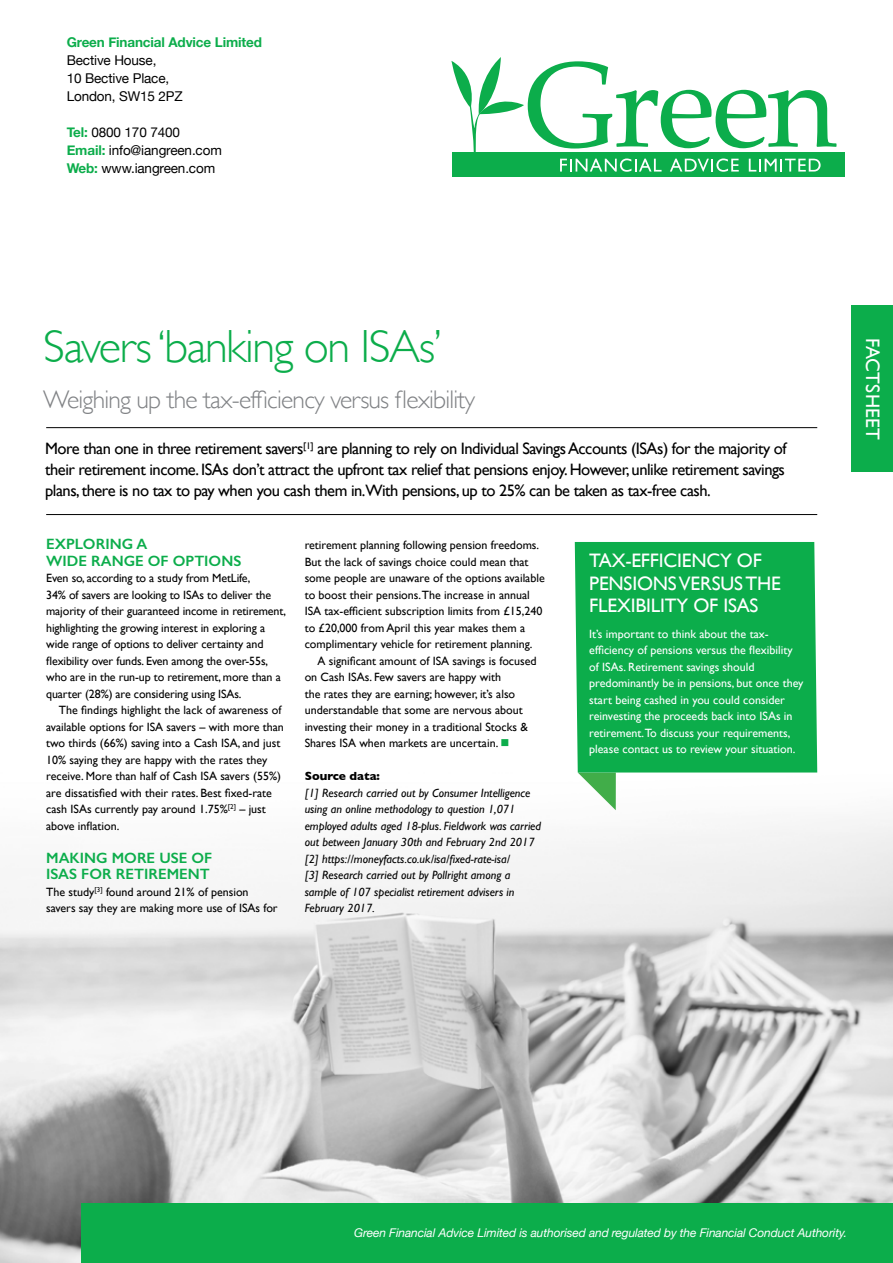
<style>
.page{position:relative;width:893px;height:1263px;background:#fff}
.page>*{position:absolute;margin:0;border:0;box-sizing:border-box;transform-origin:0 0}
.t1{font:300 46.5px "Gill Sans";letter-spacing:-.03em;color:#0cad4b}
.t2{font:300 25.5px "Gill Sans";letter-spacing:-.03em;color:#808285}
.t3{font:19.5px/22.5px "Gill Sans";letter-spacing:-.01em;color:#fff}
.t4{font:19.5px "Gill Sans";letter-spacing:.01em;color:#fff}
.t5{font:16.5px/21px "Gill Sans";letter-spacing:-.03em;color:#000;text-align:justify}
.t6{font:600 15px/16.5px "Gill Sans";color:#0cad4b}
.t7{font:13.5px/18px "Helvetica Neue";letter-spacing:-.01em;color:#000}
.t8{font:700 13.5px "Helvetica Neue";letter-spacing:-.01em;color:#0cad4b}
.t9{font:12px/16.5px "Gill Sans";color:#000}
.t10{font:italic 12px/16.5px "Gill Sans";color:#000}
.t11{font:12px/16.5px "Gill Sans";color:#fff}
.t12{font:italic 12px "Helvetica Neue";letter-spacing:-.01em;color:#fff}
.t13{font:700 12px "Gill Sans";color:#000}
.s1{font-weight:700;color:#0cad4b}
.s2{color:#0cad4b}
</style>
<div class="page">
<img style="left:0;top:756px;width:893px;height:507px">
<hr style="left:46px;top:514px;width:771px;height:1px;background:#000">
<hr style="left:46px;top:427px;width:771px;height:1px;background:#000">
<svg style="left:578px;top:772px;width:38px;height:38px"></svg>
<div style="left:575px;top:542px;width:242px;height:230px;background:#0cad4b"></div>
<div style="left:851px;top:306px;width:42px;height:166px;background:#0cad4b"></div>
<div style="left:81px;top:1203px;width:812px;height:60px;background:#0cad4b"></div>
<div style="left:452px;top:152px;width:393px;height:24px;background:#0cad4b"></div>
<svg style="left:451px;top:57px;width:385px;height:115px"></svg>
<p class="t8" style="left:67px;top:34px;width:197px">Green Financial Advice Limited</p>
<p class="t7" style="left:67px;top:51px;width:118px">Bective House,<br>10 Bective Place,<br>London, SW15 2PZ</p>
<p class="t7" style="left:67px;top:123px;width:157px"><span class="s1">Tel:</span> 0800 170 7400<br><span class="s1">Email:</span> info@iangreen.com<br><span class="s1">Web:</span> www.iangreen.com</p>
<h1 class="t1" style="left:43px;top:320px;width:400px">Savers ‘banking on ISAs’</h1>
<h2 class="t2" style="left:43px;top:385px;width:433px">Weighing up the tax-efficiency versus flexibility</h2>
<p class="t5" style="left:45px;top:438px;width:743px">More than one in three retirement savers<sup>[1]</sup> are planning to rely on Individual Savings Accounts (ISAs) for the majority of their retirement income. ISAs don’t attract the upfront tax relief that pensions enjoy. However, unlike retirement savings plans, there is no tax to pay when you cash them in.With pensions, up to 25% can be taken as tax-free cash.</p>
<p class="t6" style="left:46px;top:536px;width:197px">EXPLORING A<br>WIDE RANGE OF OPTIONS</p>
<p class="t9" style="left:46px;top:570px;width:241px">Even so, according to a study from MetLife,<br>34% of savers are looking to ISAs to deliver the majority of their guaranteed income in retirement, highlighting the growing interest in exploring a wide range of options to deliver certainty and flexibility over funds. Even among the over-55s, who are in the run-up to retirement, more than a quarter (28%) are considering using ISAs.</p>
<p class="t9" style="left:46px;top:702px;width:239px;text-indent:13px">The findings highlight the lack of awareness of available options for ISA savers – with more than two thirds (66%) saving into a Cash ISA, and just 10% saying they are happy with the rates they receive. More than half of Cash ISA savers (55%) are dissatisfied with their rates. Best fixed-rate cash ISAs currently pay around 1.75%<sup>[2]</sup> – just above inflation.</p>
<p class="t6" style="left:46px;top:849px;width:168px">MAKING MORE USE OF<br>ISAS FOR RETIREMENT</p>
<p class="t9" style="left:46px;top:883px;width:233px">The study<sup>[3]</sup> found around 21% of pension savers say they are making more use of ISAs for</p>
<p class="t9" style="left:305px;top:537px;width:242px">retirement planning following pension freedoms.<br>But the lack of savings choice could mean that some people are unaware of the options available to boost their pensions.The increase in annual ISA tax-efficient subscription limits from £15,240 to £20,000 from April this year makes them a complimentary vehicle for retirement planning.</p>
<p class="t9" style="left:305px;top:652px;width:234px;text-indent:13px">A significant amount of ISA savings is focused on Cash ISAs. Few savers are happy with<br>the rates they are earning; however, it’s also understandable that some are nervous about investing their money in a traditional Stocks &amp; Shares ISA when markets are uncertain. <span class="s2">■</span></p>
<p class="t13" style="left:305px;top:769px;width:77px">Source data:</p>
<p class="t10" style="left:305px;top:784px;width:238px">[1] Research carried out by Consumer Intelligence using an online methodology to question 1,071 employed adults aged 18-plus. Fieldwork was carried out between January 30th and February 2nd 2017 [2] https://moneyfacts.co.uk/isa/fixed-rate-isa/<br>[3] Research carried out by Pollright among a sample of 107 specialist retirement advisers in February 2017.</p>
<h3 class="t3" style="left:589px;top:549px;width:193px">TAX-EFFICIENCY OF<br>PENSIONS VERSUS THE<br>FLEXIBILITY OF ISAS</h3>
<p class="t11" style="left:589px;top:625px;width:216px">It’s important to think about the tax&shy;efficiency of pensions versus the flexibility of ISAs. Retirement savings should predominantly be in pensions, but once they start being cashed in you could consider reinvesting the proceeds back into ISAs in retirement.To discuss your requirements, please contact us to review your situation.</p>
<h3 class="t4" style="left:884px;top:338px;width:104px;rotate:90deg">FACTSHEET</h3>
<p class="t12" style="left:354px;top:1226px;width:494px">Green Financial Advice Limited is authorised and regulated by the Financial Conduct Authority.</p>
</div>
